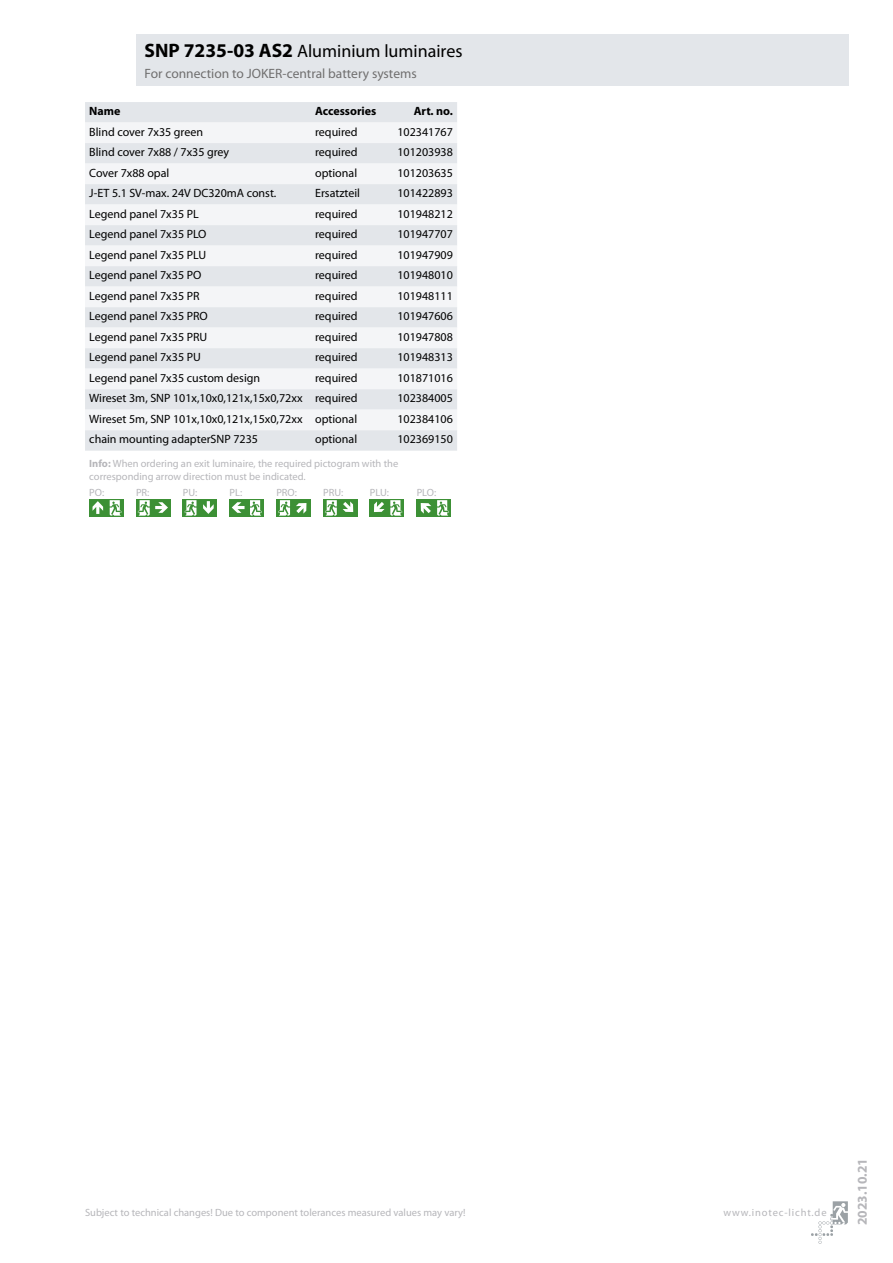
<style>
.page{position:relative;width:893px;height:1263px;background:#fff}
.page>*{position:absolute;margin:0;border:0;box-sizing:border-box;transform-origin:0 0}
.t1{font:18px "Myriad Pro";color:#000}
.t2{font:13.5px "Myriad Pro";color:#706f6f}
.t3{font:700 13.5px "Myriad Pro";color:#b6b6ba}
.t4{font:12px "Myriad Pro";color:#000}
.t5{font:700 12px "Myriad Pro";color:#000}
.t6{font:10.5px/12.6px "Myriad Pro";color:#b6b6ba}
.t7{font:10.5px "Myriad Pro";letter-spacing:.08em;color:#b6b6ba}
.s1{font-weight:700;font-size:19.5px}
.s2{font-weight:700}
</style>
<div class="page">
<svg style="left:811px;top:1201px;width:37px;height:43px"></svg>
<div style="left:136px;top:34px;width:712px;height:51px;background:#e3e6ea"></div>
<div style="left:85px;top:102px;width:372px;height:349px;background:#e3e6ea"></div>
<svg style="left:85px;top:123px;width:372px;height:307px;fill:#f4f5f7"></svg>
<svg style="left:106px;top:499px;width:17px;height:17px"></svg>
<svg style="left:110px;top:500px;width:12px;height:16px"></svg>
<div style="left:89px;top:499px;width:17px;height:17px;background:#3c9035"></div>
<svg style="left:93px;top:501px;width:10px;height:13px"></svg>
<div style="left:136px;top:499px;width:17px;height:17px;background:#3c9035"></div>
<div style="left:153px;top:499px;width:17px;height:17px;background:#3c9035"></div>
<svg style="left:138px;top:500px;width:30px;height:16px"></svg>
<svg style="left:183px;top:499px;width:17px;height:17px"></svg>
<svg style="left:184px;top:500px;width:12px;height:16px"></svg>
<div style="left:200px;top:499px;width:17px;height:17px;background:#3c9035"></div>
<svg style="left:203px;top:501px;width:11px;height:13px"></svg>
<div style="left:230px;top:499px;width:17px;height:17px;background:#3c9035"></div>
<div style="left:247px;top:499px;width:17px;height:17px;background:#3c9035"></div>
<svg style="left:232px;top:500px;width:30px;height:16px"></svg>
<div style="left:276px;top:499px;width:17px;height:17px;background:#3c9035"></div>
<svg style="left:278px;top:500px;width:12px;height:16px"></svg>
<div style="left:293px;top:499px;width:17px;height:17px;background:#3c9035"></div>
<svg style="left:296px;top:503px;width:10px;height:11px"></svg>
<div style="left:323px;top:499px;width:17px;height:17px;background:#3c9035"></div>
<svg style="left:325px;top:500px;width:12px;height:16px"></svg>
<div style="left:340px;top:499px;width:17px;height:17px;background:#3c9035"></div>
<svg style="left:343px;top:501px;width:10px;height:11px"></svg>
<div style="left:387px;top:499px;width:17px;height:17px;background:#3c9035"></div>
<div style="left:370px;top:499px;width:17px;height:17px;background:#3c9035"></div>
<svg style="left:374px;top:500px;width:28px;height:16px"></svg>
<div style="left:434px;top:499px;width:17px;height:17px;background:#3c9035"></div>
<svg style="left:437px;top:500px;width:12px;height:16px"></svg>
<div style="left:417px;top:499px;width:17px;height:17px;background:#3c9035"></div>
<svg style="left:421px;top:503px;width:10px;height:11px"></svg>
<h1 class="t1" style="left:145px;top:40px;width:319px"><span class="s1">SNP 7235-03 AS2</span> Aluminium luminaires</h1>
<p class="t2" style="left:145px;top:65px;width:274px">For connection to JOKER-central battery systems</p>
<p class="t5" style="left:89px;top:103px;width:33px">Name</p>
<p class="t5" style="left:315px;top:103px;width:63px">Accessories</p>
<p class="t5" style="left:414px;top:103px;width:41px">Art. no.</p>
<p class="t4" style="left:89px;top:124px;width:115px">Blind cover 7x35 green</p>
<p class="t4" style="left:315px;top:124px;width:44px">required</p>
<p class="t4" style="left:397px;top:124px;width:57px">102341767</p>
<p class="t4" style="left:89px;top:145px;width:141px">Blind cover 7x88 / 7x35 grey</p>
<p class="t4" style="left:315px;top:145px;width:44px">required</p>
<p class="t4" style="left:397px;top:145px;width:57px">101203938</p>
<p class="t4" style="left:89px;top:165px;width:82px">Cover 7x88 opal</p>
<p class="t4" style="left:315px;top:165px;width:44px">optional</p>
<p class="t4" style="left:397px;top:165px;width:57px">101203635</p>
<p class="t4" style="left:89px;top:186px;width:189px">J-ET 5.1 SV-max. 24V DC320mA const.</p>
<p class="t4" style="left:315px;top:186px;width:46px">Ersatzteil</p>
<p class="t4" style="left:397px;top:186px;width:57px">101422893</p>
<p class="t4" style="left:89px;top:206px;width:111px">Legend panel 7x35 PL</p>
<p class="t4" style="left:315px;top:206px;width:44px">required</p>
<p class="t4" style="left:397px;top:206px;width:57px">101948212</p>
<p class="t4" style="left:89px;top:227px;width:119px">Legend panel 7x35 PLO</p>
<p class="t4" style="left:315px;top:227px;width:44px">required</p>
<p class="t4" style="left:397px;top:227px;width:57px">101947707</p>
<p class="t4" style="left:89px;top:247px;width:118px">Legend panel 7x35 PLU</p>
<p class="t4" style="left:315px;top:247px;width:44px">required</p>
<p class="t4" style="left:397px;top:247px;width:57px">101947909</p>
<p class="t4" style="left:89px;top:268px;width:114px">Legend panel 7x35 PO</p>
<p class="t4" style="left:315px;top:268px;width:44px">required</p>
<p class="t4" style="left:397px;top:268px;width:57px">101948010</p>
<p class="t4" style="left:89px;top:288px;width:112px">Legend panel 7x35 PR</p>
<p class="t4" style="left:315px;top:288px;width:44px">required</p>
<p class="t4" style="left:397px;top:288px;width:57px">101948111</p>
<p class="t4" style="left:89px;top:309px;width:120px">Legend panel 7x35 PRO</p>
<p class="t4" style="left:315px;top:309px;width:44px">required</p>
<p class="t4" style="left:397px;top:309px;width:57px">101947606</p>
<p class="t4" style="left:89px;top:329px;width:120px">Legend panel 7x35 PRU</p>
<p class="t4" style="left:315px;top:329px;width:44px">required</p>
<p class="t4" style="left:397px;top:329px;width:57px">101947808</p>
<p class="t4" style="left:89px;top:350px;width:113px">Legend panel 7x35 PU</p>
<p class="t4" style="left:315px;top:350px;width:44px">required</p>
<p class="t4" style="left:397px;top:350px;width:57px">101948313</p>
<p class="t4" style="left:89px;top:370px;width:172px">Legend panel 7x35 custom design</p>
<p class="t4" style="left:315px;top:370px;width:44px">required</p>
<p class="t4" style="left:397px;top:370px;width:57px">101871016</p>
<p class="t4" style="left:89px;top:391px;width:270px">Wireset 3m, SNP 101x,10x0,121x,15x0,72xx required</p>
<p class="t4" style="left:397px;top:391px;width:57px">102384005</p>
<p class="t4" style="left:89px;top:411px;width:269px">Wireset 5m, SNP 101x,10x0,121x,15x0,72xx optional</p>
<p class="t4" style="left:397px;top:411px;width:57px">102384106</p>
<p class="t4" style="left:89px;top:432px;width:170px">chain mounting adapterSNP 7235</p>
<p class="t4" style="left:315px;top:432px;width:44px">optional</p>
<p class="t4" style="left:397px;top:432px;width:57px">102369150</p>
<p class="t6" style="left:89px;top:457px;width:310px"><span class="s2">Info:</span> When ordering an exit luminaire, the required pictogram with the corresponding arrow direction must be indicated.</p>
<p class="t6" style="left:89px;top:486px;width:16px">PO:</p>
<p class="t6" style="left:136px;top:486px;width:15px">PR:</p>
<p class="t6" style="left:183px;top:486px;width:16px">PU:</p>
<p class="t6" style="left:230px;top:486px;width:14px">PL:</p>
<p class="t6" style="left:276px;top:486px;width:22px">PRO:</p>
<p class="t6" style="left:323px;top:486px;width:22px">PRU:</p>
<p class="t6" style="left:370px;top:486px;width:21px">PLU:</p>
<p class="t6" style="left:417px;top:486px;width:21px">PLO:</p>
<p class="t6" style="left:85px;top:1205px;width:382px">Subject to technical changes! Due to component tolerances measured values may vary!</p>
<p class="t7" style="left:723px;top:1205px;width:105px">www.inotec-licht.de</p>
<p class="t3" style="left:854px;top:1225px;width:68px;rotate:-90deg">2023.10.21</p>
</div>
